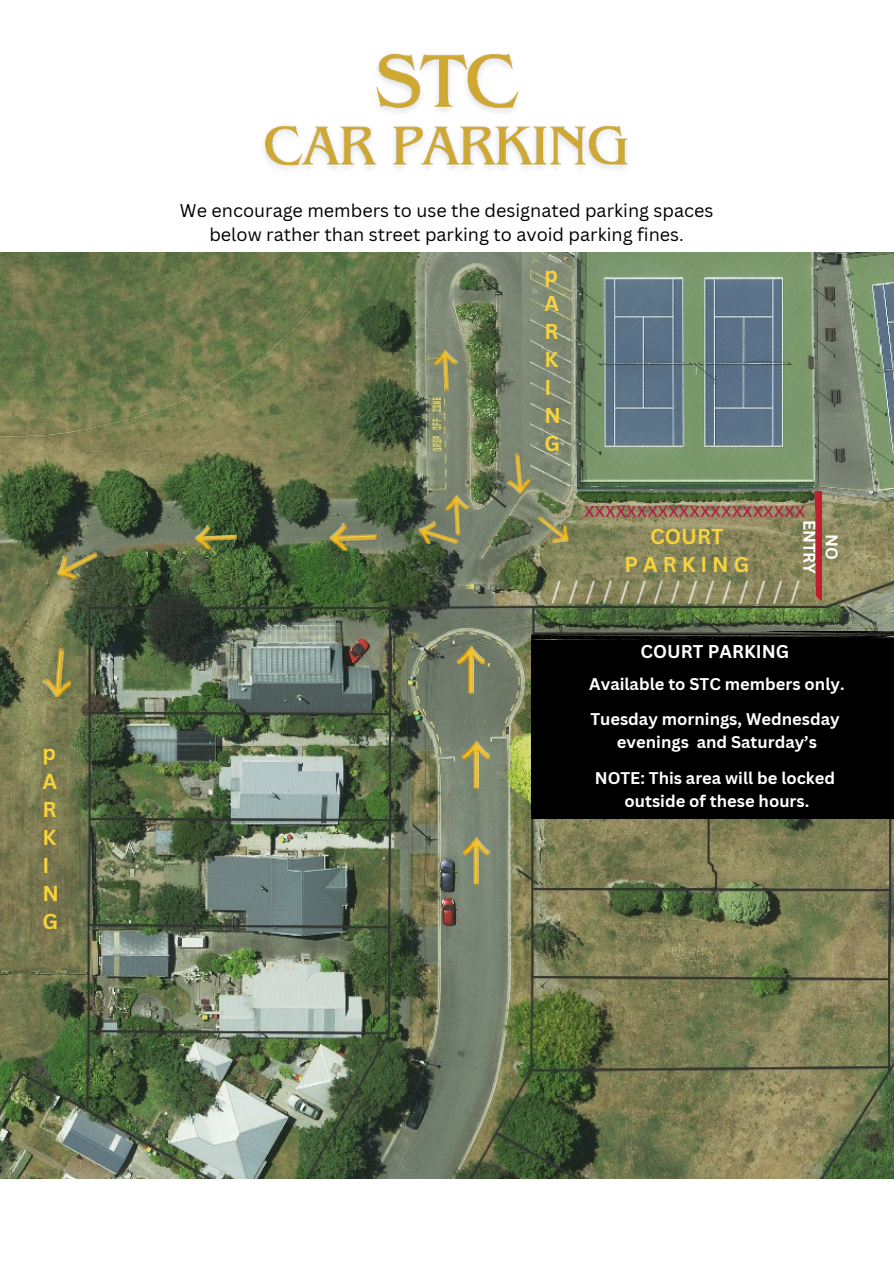
<style>
.page{position:relative;width:894px;height:1264px;background:#fff}
.page>*{position:absolute;margin:0;border:0;box-sizing:border-box;transform-origin:0 0}
.t1{font:27px "Canva Sans";color:#fff}
.t2{font:700 21px/28.2px "Canva Sans";letter-spacing:.235em;color:#f6d23c}
.t3{font:21px "Canva Sans";color:#ae204c}
.t4{font:18px/24.8px "Canva Sans";color:#000;text-align:center}
.t5{font:700 18px "Canva Sans";color:#fff}
.t6{font:700 16.5px/35.5px "Canva Sans";color:#fff;text-align:center}
</style>
<div class="page">
<img style="left:0;top:252px;width:893px;height:926px">
<img style="left:329px;top:521px;width:48px;height:30px">
<img style="left:263px;top:53px;width:365px;height:116px">
<img style="left:462px;top:837px;width:27px;height:47px">
<img style="left:462px;top:741px;width:27px;height:47px">
<img style="left:415px;top:517px;width:47px;height:35px">
<img style="left:194px;top:523px;width:44px;height:26px">
<img style="left:51px;top:541px;width:52px;height:44px">
<img style="left:42px;top:646px;width:32px;height:52px">
<img style="left:444px;top:494px;width:26px;height:42px">
<img style="left:457px;top:646px;width:27px;height:47px">
<img style="left:531px;top:509px;width:43px;height:40px">
<img style="left:503px;top:452px;width:28px;height:42px">
<img style="left:433px;top:349px;width:26px;height:42px">
<svg style="left:813px;top:492px;width:8px;height:113px"></svg>
<div style="left:531px;top:631px;width:362px;height:187px;background:#000"></div>
<h4 class="t2" style="left:43px;top:738px;width:18px">p<br>A<br>R<br>K<br>I<br>N<br>G</h4>
<p class="t4" style="left:180px;top:197px;width:534px">We encourage members to use the designated parking spaces below rather than street parking to avoid parking fines.</p>
<h1 class="t2" style="left:544px;top:260px;width:18px">p<br>A<br>R<br>K<br>I<br>N<br>G</h1>
<p class="t3" style="left:584px;top:495px;width:223px">xxxxxxxxxxxxxxxxxxxxx</p>
<p class="t6" style="left:843px;top:519px;width:56px;line-height:22.5px;rotate:90deg">NO<br>ENTRY</p>
<p class="t2" style="left:624px;top:521px;width:126px;text-align:center">COURT<br>PARKING</p>
<h1 class="t1" style="left:551px;top:572px;width:250px">/ / / / / / / / / / / / / / /</h1>
<p class="t5" style="left:640px;top:639px;width:150px">COURT PARKING</p>
<p class="t6" style="left:589px;top:665px;width:257px;text-align:left">Available to STC members only.<br>Tuesday mornings, Wednesday</p>
<p class="t6" style="left:594px;top:724px;width:242px">evenings and Saturday’s<br>NOTE: This area will be locked</p>
<p class="t6" style="left:624px;top:782px;width:186px">outside of these hours.</p>
</div>
